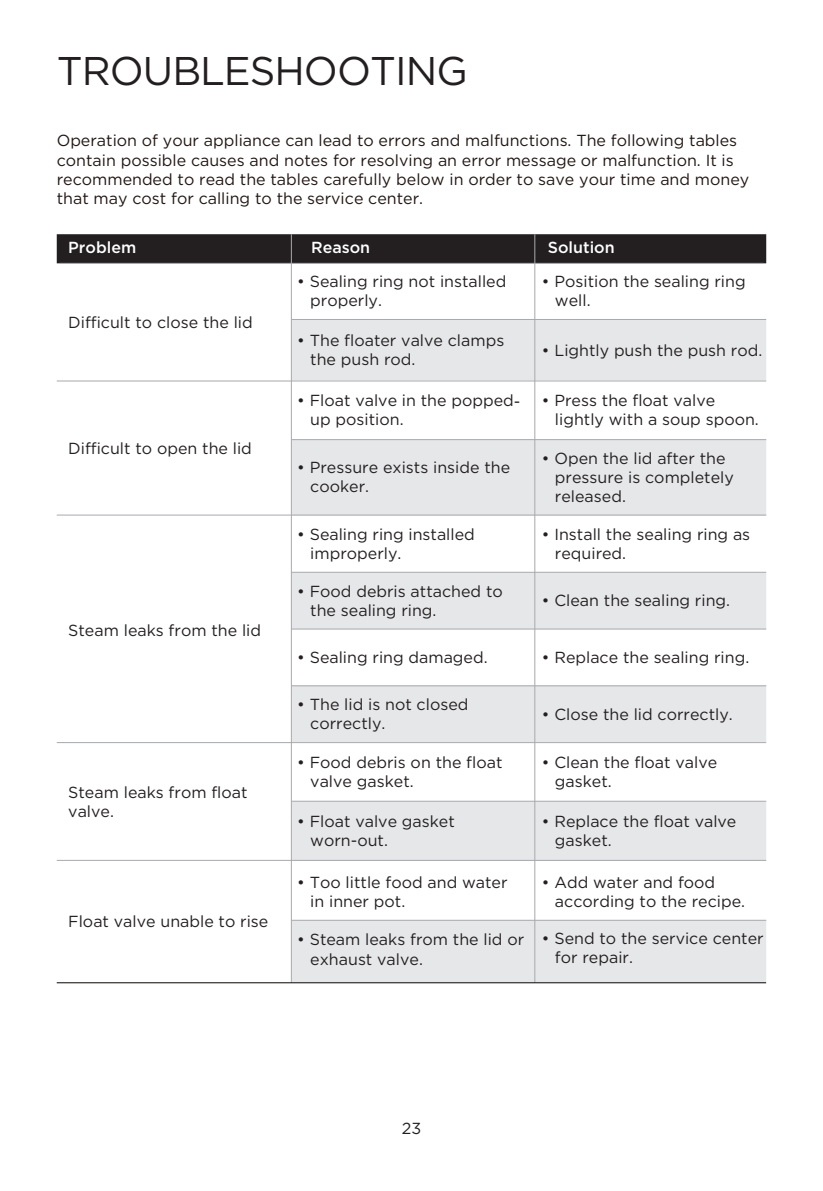
<style>
.page{position:relative;width:823px;height:1191px;background:#fff}
.page>*{position:absolute;margin:0;border:0;box-sizing:border-box;transform-origin:0 0}
.t1{font:40px "Gotham HTF";letter-spacing:-.025em;color:#231f20}
.t2{font:16px/19.2px "Gotham HTF";color:#231f20}
.t3{font:16px/19.2px "Gotham HTF";color:#211613}
.t4{font:500 16px "Gotham HTF";color:#fff}
</style>
<div class="page">
<div style="left:292px;top:801px;width:473px;height:59px;background:#e6e7e9"></div>
<div style="left:292px;top:920px;width:473px;height:62px;background:#e6e7e9"></div>
<hr style="left:57px;top:742px;width:708px;height:1px;background:#a8a9ad">
<hr style="left:57px;top:860px;width:708px;height:1px;background:#a8a9ad">
<hr style="left:291px;top:800px;width:474px;height:1px;background:#a8a9ad">
<div style="left:292px;top:440px;width:473px;height:76px;background:#e6e7e9"></div>
<div style="left:292px;top:320px;width:473px;height:60px;background:#e6e7e9"></div>
<div style="left:292px;top:573px;width:473px;height:55px;background:#e6e7e9"></div>
<div style="left:292px;top:686px;width:473px;height:56px;background:#e6e7e9"></div>
<svg style="left:57px;top:234px;width:708px;height:29px;background:#252122"></svg>
<hr style="left:291px;top:319px;width:474px;height:1px;background:#a8a9ad">
<hr style="left:57px;top:380px;width:708px;height:1px;background:#a8a9ad">
<hr style="left:57px;top:514px;width:708px;height:1px;background:#a8a9ad">
<hr style="left:60px;top:263px;width:703px;height:1px;background:#a8a9ad">
<hr style="left:291px;top:234px;width:1px;height:748px;background:#a8a9ad">
<hr style="left:534px;top:234px;width:1px;height:748px;background:#a8a9ad">
<hr style="left:57px;top:982px;width:708px;height:1px;background:#231f20">
<hr style="left:291px;top:919px;width:474px;height:1px;background:#a8a9ad">
<hr style="left:291px;top:572px;width:474px;height:1px;background:#a8a9ad">
<hr style="left:291px;top:628px;width:474px;height:1px;background:#a8a9ad">
<hr style="left:291px;top:685px;width:474px;height:1px;background:#a8a9ad">
<hr style="left:291px;top:439px;width:474px;height:1px;background:#a8a9ad">
<h1 class="t1" style="left:57px;top:49px;width:412px">TROUBLESHOOTING</h1>
<p class="t3" style="left:57px;top:131px;width:693px">Operation of your appliance can lead to errors and malfunctions. The following tables contain possible causes and notes for resolving an error message or malfunction. It is recommended to read the tables carefully below in order to save your time and money that may cost for calling to the service center.</p>
<p class="t4" style="left:68px;top:239px;width:69px">Problem</p>
<p class="t4" style="left:311px;top:239px;width:61px">Reason</p>
<p class="t4" style="left:547px;top:239px;width:68px">Solution</p>
<p class="t2" style="left:554px;top:272px;width:192px;text-indent:-13px">• Position the sealing ring well.</p>
<p class="t2" style="left:541px;top:340px;width:222px">• Lightly push the push rod.</p>
<p class="t2" style="left:310px;top:272px;width:197px;text-indent:-13px">• Sealing ring not installed properly.</p>
<p class="t2" style="left:310px;top:330px;width:195px;text-indent:-13px">• The floater valve clamps the push rod.</p>
<p class="t2" style="left:68px;top:312px;width:186px">Difficult to close the lid</p>
<p class="t2" style="left:68px;top:438px;width:185px">Difficult to open the lid</p>
<p class="t2" style="left:68px;top:620px;width:194px">Steam leaks from the lid</p>
<p class="t2" style="left:68px;top:782px;width:181px">Steam leaks from float valve.</p>
<p class="t2" style="left:68px;top:911px;width:201px">Float valve unable to rise</p>
<p class="t2" style="left:310px;top:391px;width:211px;text-indent:-13px">• Float valve in the popped&shy;up position.</p>
<p class="t2" style="left:310px;top:458px;width:201px;text-indent:-13px">• Pressure exists inside the cooker.</p>
<p class="t2" style="left:554px;top:391px;width:205px;text-indent:-13px">• Press the float valve lightly with a soup spoon.</p>
<p class="t2" style="left:554px;top:448px;width:180px;text-indent:-13px">• Open the lid after the pressure is completely released.</p>
<p class="t2" style="left:310px;top:524px;width:166px;text-indent:-13px">• Sealing ring installed improperly.</p>
<p class="t2" style="left:310px;top:581px;width:194px;text-indent:-13px">• Food debris attached to the sealing ring.</p>
<p class="t2" style="left:297px;top:647px;width:192px">• Sealing ring damaged.</p>
<p class="t2" style="left:541px;top:647px;width:209px">• Replace the sealing ring.</p>
<p class="t2" style="left:554px;top:524px;width:197px;text-indent:-13px">• Install the sealing ring as required.</p>
<p class="t2" style="left:541px;top:590px;width:189px">• Clean the sealing ring.</p>
<p class="t2" style="left:310px;top:694px;width:159px;text-indent:-13px">• The lid is not closed correctly.</p>
<p class="t2" style="left:310px;top:752px;width:193px;text-indent:-13px">• Food debris on the float valve gasket.</p>
<p class="t2" style="left:310px;top:811px;width:146px;text-indent:-13px">• Float valve gasket worn-out.</p>
<p class="t2" style="left:310px;top:872px;width:199px;text-indent:-13px">• Too little food and water in inner pot.</p>
<p class="t2" style="left:310px;top:930px;width:215px;text-indent:-13px">• Steam leaks from the lid or exhaust valve.</p>
<p class="t2" style="left:541px;top:704px;width:192px">• Close the lid correctly.</p>
<p class="t2" style="left:554px;top:752px;width:164px;text-indent:-13px">• Clean the float valve gasket.</p>
<p class="t2" style="left:554px;top:811px;width:183px;text-indent:-13px">• Replace the float valve gasket.</p>
<p class="t2" style="left:554px;top:872px;width:191px;text-indent:-13px">• Add water and food according to the recipe.</p>
<p class="t2" style="left:554px;top:928px;width:210px;text-indent:-13px">• Send to the service center for repair.</p>
<p class="t2" style="left:401px;top:1118px;width:21px">23</p>
</div>
